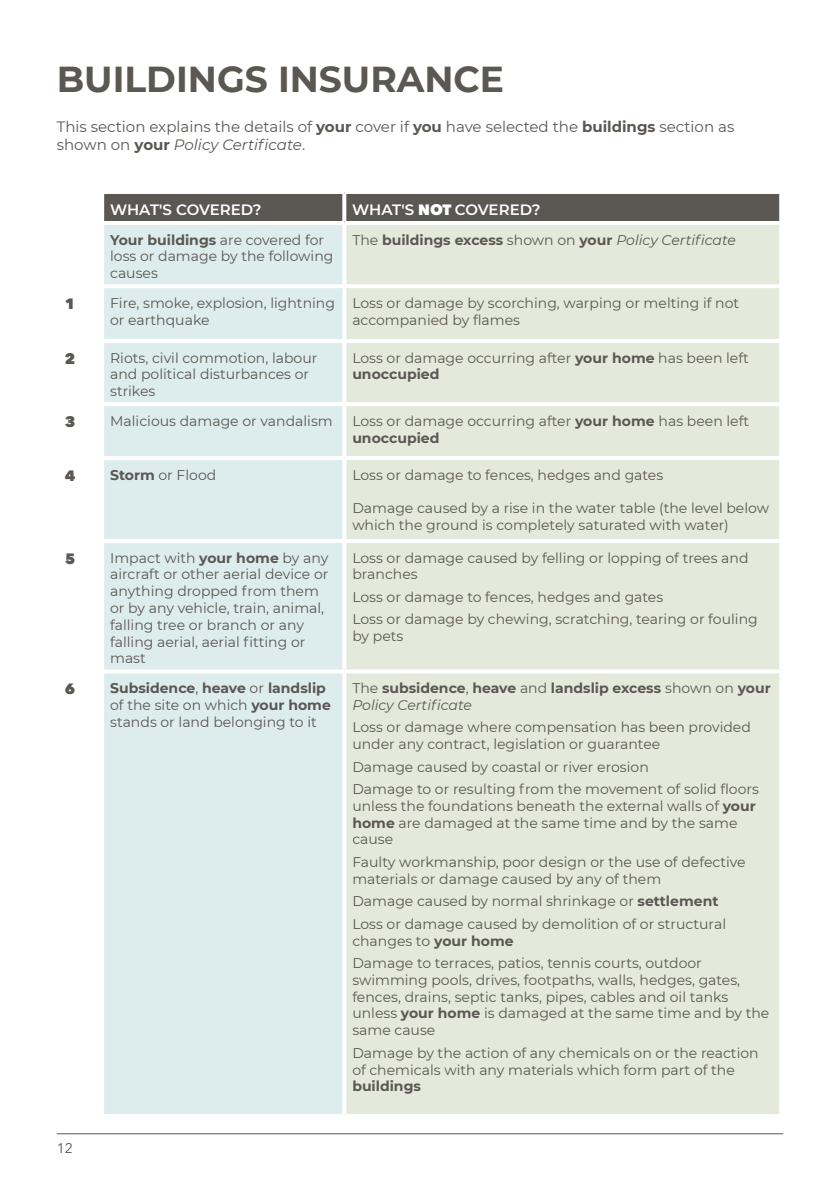
<style>
.page{position:relative;width:840px;height:1191px;background:#fff}
.page>*{position:absolute;margin:0;border:0;box-sizing:border-box;transform-origin:0 0}
.t1{font:700 36px "Montserrat";color:#5b5753}
.t2{font:15px/18px "Montserrat";color:#5b5753}
.t3{font:600 15px "Montserrat";letter-spacing:-.015em;color:#fff}
.t4{font:800 15px "Avenir Next";color:#5b5753}
.t5{font:14px/16.8px "Montserrat";color:#5b5753}
.t6{font:700 14px/16.8px "Montserrat";color:#5b5753}
.t7{font:14px "Avenir Next";color:#5b5753}
.s1{font-weight:700}
.s2{font-style:italic}
.s3{font-family:"Avenir Next";font-weight:800}
.s4{font-weight:400}
.s5{font-weight:400;font-style:italic}
</style>
<div class="page">
<hr style="left:57px;top:1133px;width:725px;height:1px;background:#5b5753">
<div style="left:104px;top:194px;width:674px;height:27px;background:#5b5753"></div>
<div style="left:104px;top:225px;width:238px;height:889px;background:#ddeced"></div>
<div style="left:346px;top:225px;width:432px;height:889px;background:#e5e9db"></div>
<svg style="left:778px;top:225px;width:1px;height:59px"></svg>
<hr style="left:344px;top:284px;width:438px;height:4px;background:#fff">
<svg style="left:778px;top:288px;width:2px;height:51px"></svg>
<hr style="left:344px;top:339px;width:438px;height:4px;background:#fff">
<svg style="left:778px;top:343px;width:1px;height:59px"></svg>
<hr style="left:344px;top:402px;width:438px;height:4px;background:#fff">
<svg style="left:778px;top:406px;width:2px;height:50px"></svg>
<hr style="left:344px;top:456px;width:438px;height:4px;background:#fff">
<svg style="left:778px;top:460px;width:1px;height:79px"></svg>
<hr style="left:344px;top:539px;width:438px;height:4px;background:#fff">
<svg style="left:778px;top:543px;width:1px;height:126px"></svg>
<svg style="left:346px;top:669px;width:434px;height:4px"></svg>
<svg style="left:778px;top:673px;width:2px;height:441px"></svg>
<svg style="left:342px;top:194px;width:4px;height:27px"></svg>
<svg style="left:778px;top:194px;width:2px;height:27px"></svg>
<hr style="left:100px;top:284px;width:244px;height:4px;background:#fff">
<hr style="left:100px;top:339px;width:244px;height:4px;background:#fff">
<hr style="left:100px;top:402px;width:244px;height:4px;background:#fff">
<hr style="left:100px;top:456px;width:244px;height:4px;background:#fff">
<hr style="left:100px;top:539px;width:244px;height:4px;background:#fff">
<svg style="left:104px;top:669px;width:239px;height:4px"></svg>
<h1 class="t1" style="left:57px;top:53px;width:448px">BUILDINGS INSURANCE</h1>
<p class="t2" style="left:57px;top:117px;width:678px">This section explains the details of <span class="s1">your</span> cover if <span class="s1">you</span> have selected the <span class="s1">buildings</span> section as shown on <span class="s1">your</span> <span class="s2">Policy Certificate</span>.</p>
<p class="t3" style="left:110px;top:198px;width:153px">WHAT'S COVERED?</p>
<p class="t3" style="left:352px;top:199px;width:189px">WHAT'S <span class="s3">NOT</span> COVERED?</p>
<p class="t5" style="left:110px;top:231px;width:225px"><span class="s1">Your buildings</span> are covered for loss or damage by the following causes</p>
<p class="t6" style="left:352px;top:230px;width:385px"><span class="s4">The</span> buildings excess <span class="s4">shown on</span> your <span class="s5">Policy Certificate</span></p>
<p class="t4" style="left:65px;top:295px;width:12px">1</p>
<p class="t5" style="left:110px;top:294px;width:226px">Fire, smoke, explosion, lightning or earthquake</p>
<p class="t5" style="left:352px;top:294px;width:388px">Loss or damage by scorching, warping or melting if not accompanied by flames</p>
<p class="t4" style="left:65px;top:349px;width:12px">2</p>
<p class="t5" style="left:110px;top:349px;width:208px">Riots, civil commotion, labour and political disturbances or strikes</p>
<p class="t5" style="left:352px;top:349px;width:398px">Loss or damage occurring after <span class="s1">your home</span> has been left <span class="s1">unoccupied</span></p>
<p class="t4" style="left:65px;top:412px;width:12px">3</p>
<p class="t5" style="left:110px;top:412px;width:224px">Malicious damage or vandalism</p>
<p class="t5" style="left:352px;top:412px;width:398px">Loss or damage occurring after <span class="s1">your home</span> has been left <span class="s1">unoccupied</span></p>
<p class="t4" style="left:65px;top:466px;width:12px">4</p>
<p class="t5" style="left:110px;top:466px;width:108px"><span class="s1">Storm</span> or Flood</p>
<p class="t5" style="left:352px;top:466px;width:312px">Loss or damage to fences, hedges and gates</p>
<p class="t5" style="left:352px;top:499px;width:418px">Damage caused by a rise in the water table (the level below which the ground is completely saturated with water)</p>
<p class="t4" style="left:65px;top:549px;width:12px">5</p>
<p class="t5" style="left:110px;top:549px;width:220px">Impact with <span class="s1">your home</span> by any aircraft or other aerial device or anything dropped from them or by any vehicle, train, animal, falling tree or branch or any falling aerial, aerial fitting or mast</p>
<p class="t5" style="left:352px;top:549px;width:397px">Loss or damage caused by felling or lopping of trees and branches</p>
<p class="t5" style="left:352px;top:585px;width:407px;line-height:22.4px">Loss or damage to fences, hedges and gates<br>Loss or damage by chewing, scratching, tearing or fouling</p>
<p class="t5" style="left:352px;top:627px;width:53px">by pets</p>
<p class="t4" style="left:65px;top:680px;width:12px">6</p>
<p class="t5" style="left:110px;top:679px;width:222px"><span class="s1">Subsidence</span>, <span class="s1">heave</span> or <span class="s1">landslip </span>of the site on which <span class="s1">your home </span>stands or land belonging to it</p>
<p class="t6" style="left:352px;top:679px;width:420px"><span class="s4">The</span> subsidence<span class="s4">,</span> heave <span class="s4">and</span> landslip excess <span class="s4">shown on</span> your<br><span class="s5">Policy Certificate</span></p>
<p class="t5" style="left:352px;top:718px;width:400px">Loss or damage where compensation has been provided under any contract, legislation or guarantee</p>
<p class="t5" style="left:352px;top:755px;width:408px;line-height:22.4px">Damage caused by coastal or river erosion<br>Damage to or resulting from the movement of solid floors</p>
<p class="t5" style="left:352px;top:797px;width:405px">unless the foundations beneath the external walls of <span class="s1">your home</span> are damaged at the same time and by the same cause</p>
<p class="t5" style="left:352px;top:853px;width:394px">Faulty workmanship, poor design or the use of defective materials or damage caused by any of them</p>
<p class="t5" style="left:352px;top:889px;width:375px;line-height:22.4px">Damage caused by normal shrinkage or <span class="s1">settlement<br></span>Loss or damage caused by demolition of or structural</p>
<p class="t5" style="left:352px;top:929px;width:351px;line-height:22.4px">changes to <span class="s1">your home<br></span>Damage to terraces, patios, tennis courts, outdoor</p>
<p class="t5" style="left:352px;top:971px;width:418px">swimming pools, drives, footpaths, walls, hedges, gates, fences, drains, septic tanks, pipes, cables and oil tanks unless <span class="s1">your home</span> is damaged at the same time and by the same cause</p>
<p class="t5" style="left:352px;top:1043px;width:407px">Damage by the action of any chemicals on or the reaction of chemicals with any materials which form part of the</p>
<p class="t6" style="left:352px;top:1077px;width:70px">buildings</p>
<p class="t7" style="left:57px;top:1135px;width:18px">12</p>
</div>
